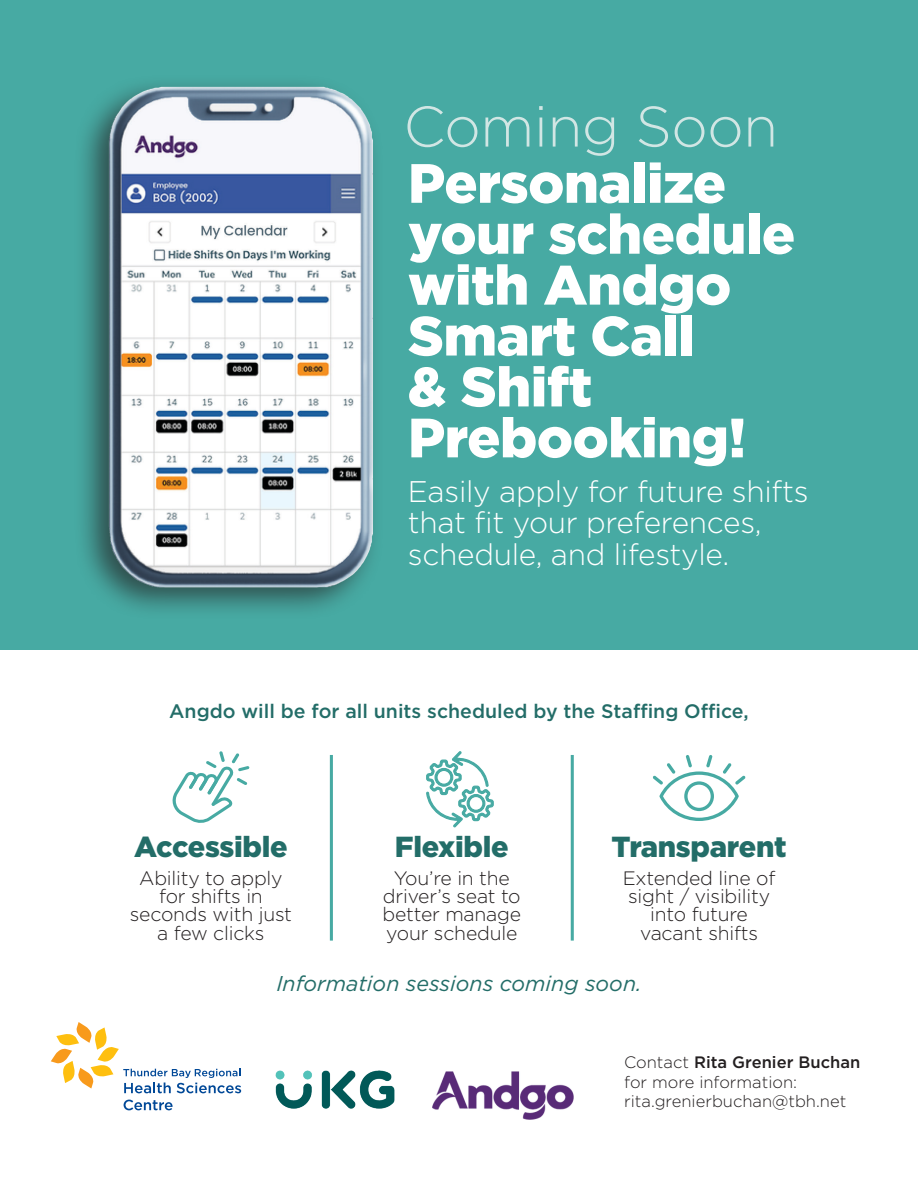
<style>
.page{position:relative;width:918px;height:1188px;background:#fff}
.page>*{position:absolute;margin:0;border:0;box-sizing:border-box;transform-origin:0 0}
.t1{font:300 57px "Gotham";letter-spacing:-.01em;color:#d1e6e4}
.t2{font:900 55.2px/50.8px "Gotham";letter-spacing:-.01em;color:#fff}
.t3{font:300 29.85px/31.3px "Gotham";letter-spacing:-.01em;color:#fff}
.t4{font:900 28.95px "Gotham";letter-spacing:-.01em;color:#236d68}
.t5{font:italic 21.45px "Gotham";color:#236d68}
.t6{font:500 19.5px "Gotham";color:#236d68}
.t7{font:300 19.35px/18.3px "Gotham";letter-spacing:-.01em;color:#231f20;text-align:center}
.t8{font:300 16.5px/19.5px "Gotham";color:#231f20}
.s1{font-weight:500}
</style>
<div class="page">
<div style="left:0;top:0;width:918px;height:649px;background:#47aaa3"></div>
<img style="left:275px;top:1070px;width:120px;height:39px">
<svg style="left:51px;top:1022px;width:190px;height:71px"></svg>
<svg style="left:124px;top:1100px;width:49px;height:10px"></svg>
<img style="left:83px;top:84px;width:291px;height:526px">
<svg style="left:653px;top:755px;width:93px;height:66px"></svg>
<svg style="left:426px;top:751px;width:68px;height:77px"></svg>
<svg style="left:172px;top:751px;width:78px;height:72px"></svg>
<hr style="left:330px;top:755px;width:3px;height:186px;background:#47aaa3">
<hr style="left:571px;top:755px;width:3px;height:186px;background:#47aaa3">
<img style="left:433px;top:1071px;width:141px;height:48px">
<p class="t1" style="left:403px;top:90px;width:376px">Coming Soon</p>
<p class="t2" style="left:408px;top:157px;width:389px">Personalize your schedule with Andgo<br>Smart Call<br>&amp; Shift<br>Prebooking!</p>
<p class="t3" style="left:408px;top:475px;width:402px">Easily apply for future shifts that fit your preferences, schedule, and lifestyle.</p>
<p class="t6" style="left:169px;top:700px;width:581px">Angdo will be for all units scheduled by the Staffing Office,</p>
<p class="t4" style="left:134px;top:827px;width:155px">Accessible</p>
<p class="t4" style="left:395px;top:827px;width:115px">Flexible</p>
<p class="t4" style="left:612px;top:827px;width:177px">Transparent</p>
<p class="t7" style="left:130px;top:868px;width:164px">Ability to apply for shifts in seconds with just a few clicks</p>
<p class="t7" style="left:623px;top:868px;width:154px">Extended line of sight / visibility into future vacant shifts</p>
<p class="t7" style="left:382px;top:868px;width:140px">You’re in the driver’s seat to better manage your schedule</p>
<p class="t5" style="left:276px;top:969px;width:367px">Information sessions coming soon.</p>
<p class="t8" style="left:624px;top:1052px;width:238px">Contact <span class="s1">Rita Grenier Buchan </span>for more information: rita.grenierbuchan@tbh.net</p>
</div>
